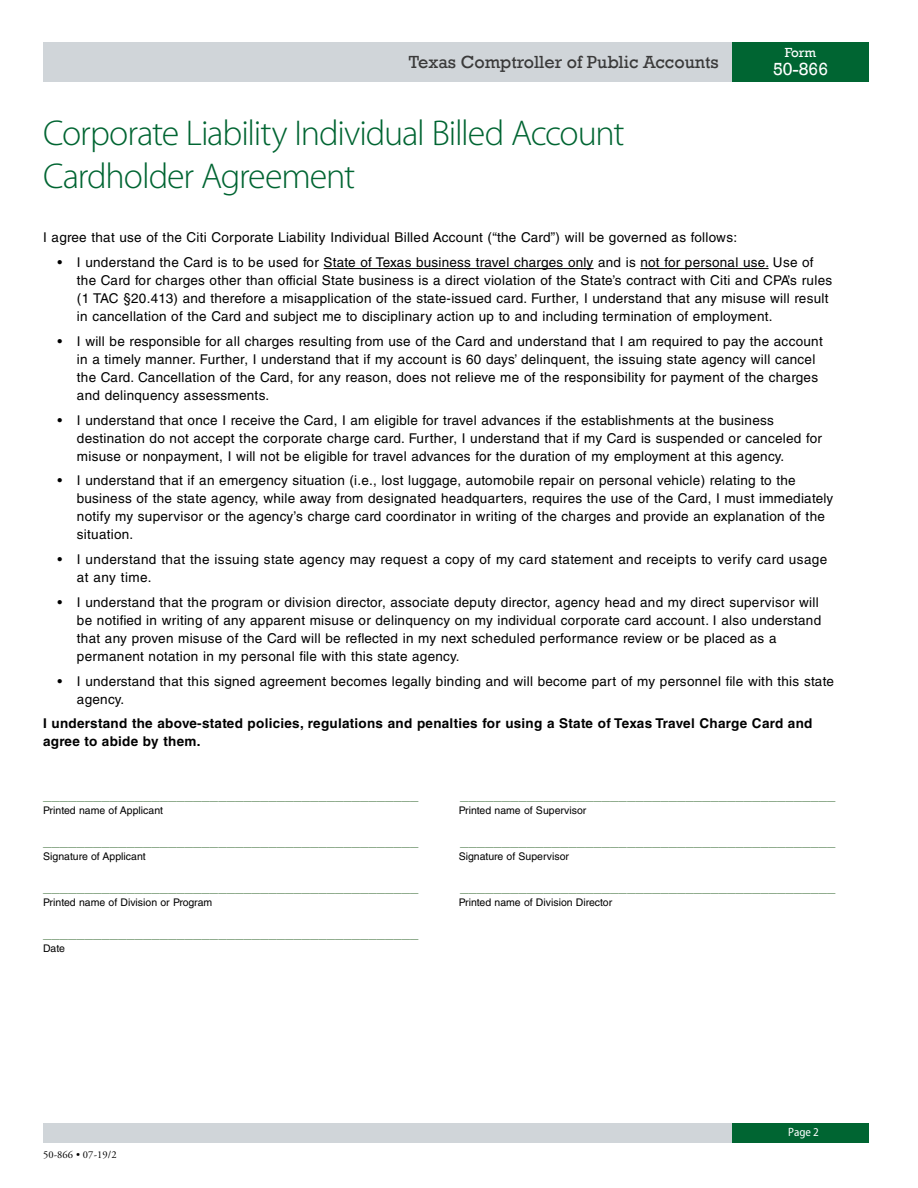
<style>
.page{position:relative;width:918px;height:1188px;background:#fff}
.page>*{position:absolute;margin:0;border:0;box-sizing:border-box;transform-origin:0 0}
.t1{font:300 36px/43.2px "Myriad Pro";letter-spacing:-.035em;color:#006532}
.t2{font:18px "Rockwell";color:#3a3a3a}
.t3{font:18px "Rockwell";color:#fff}
.t4{font:15px "Helvetica LT Std";color:#70946d}
.t5{font:13.5px/18px "Helvetica LT Std";letter-spacing:.02em;color:#000}
.t6{font:700 13.5px/18px "Helvetica LT Std";letter-spacing:.02em;color:#000}
.t7{font:13.5px "Rockwell";color:#fff}
.t8{font:semi-condensed 12px "Myriad Pro";color:#fff}
.t9{font:10.5px "Helvetica LT Std";color:#000}
.t10{font:10.5px "Adobe Garamond Pro";letter-spacing:.01em;color:#000}
</style>
<div class="page">
<div style="left:43px;top:42px;width:689px;height:39px;background:#d0d5d9"></div>
<div style="left:732px;top:42px;width:137px;height:39px;background:#006532"></div>
<div style="left:43px;top:1123px;width:689px;height:19px;background:#d0d5d9"></div>
<div style="left:732px;top:1123px;width:137px;height:19px;background:#006532"></div>
<hr style="left:324px;top:268px;width:270px;height:1px;background:#000">
<hr style="left:640px;top:268px;width:129px;height:1px;background:#000">
<h2 class="t2" style="left:409px;top:51px;width:311px">Texas Comptroller of Public Accounts</h2>
<p class="t7" style="left:785px;top:45px;width:33px">Form</p>
<h2 class="t3" style="left:773px;top:59px;width:57px">50-866</h2>
<h2 class="t1" style="left:43px;top:112px;width:583px">Corporate Liability Individual Billed Account<br>Cardholder Agreement</h2>
<p class="t5" style="left:43px;top:229px;width:695px">I agree that use of the Citi Corporate Liability Individual Billed Account (“the Card”) will be governed as follows:</p>
<p class="t5" style="left:77px;top:253px;width:757px;text-indent:-19px">• I understand the Card is to be used for State of Texas business travel charges only and is not for personal use. Use of the Card for charges other than official State business is a direct violation of the State’s contract with Citi and CPA’s rules (1 TAC §20.413) and therefore a misapplication of the state-issued card. Further, I understand that any misuse will result in cancellation of the Card and subject me to disciplinary action up to and including termination of employment.</p>
<p class="t5" style="left:77px;top:332px;width:747px;text-indent:-20px">• I will be responsible for all charges resulting from use of the Card and understand that I am required to pay the account in a timely manner. Further, I understand that if my account is 60 days’ delinquent, the issuing state agency will cancel the Card. Cancellation of the Card, for any reason, does not relieve me of the responsibility for payment of the charges and delinquency assessments.</p>
<p class="t5" style="left:77px;top:411px;width:747px;text-indent:-20px">• I understand that once I receive the Card, I am eligible for travel advances if the establishments at the business destination do not accept the corporate charge card. Further, I understand that if my Card is suspended or canceled for misuse or nonpayment, I will not be eligible for travel advances for the duration of my employment at this agency.</p>
<p class="t5" style="left:77px;top:472px;width:758px;text-indent:-20px">• I understand that if an emergency situation (i.e., lost luggage, automobile repair on personal vehicle) relating to the business of the state agency, while away from designated headquarters, requires the use of the Card, I must immediately notify my supervisor or the agency’s charge card coordinator in writing of the charges and provide an explanation of the situation.</p>
<p class="t5" style="left:77px;top:550px;width:752px;text-indent:-20px">• I understand that the issuing state agency may request a copy of my card statement and receipts to verify card usage at any time.</p>
<p class="t5" style="left:77px;top:593px;width:746px;text-indent:-20px">• I understand that the program or division director, associate deputy director, agency head and my direct supervisor will be notified in writing of any apparent misuse or delinquency on my individual corporate card account. I also understand that any proven misuse of the Card will be reflected in my next scheduled performance review or be placed as a permanent notation in my personal file with this state agency.</p>
<p class="t5" style="left:77px;top:672px;width:759px;text-indent:-20px">• I understand that this signed agreement becomes legally binding and will become part of my personnel file with this state agency.</p>
<p class="t6" style="left:43px;top:715px;width:771px">I understand the above-stated policies, regulations and penalties for using a State of Texas Travel Charge Card and agree to abide by them.</p>
<p class="t4" style="left:43px;top:786px;width:377px">_____________________________________________</p>
<p class="t4" style="left:460px;top:786px;width:377px">_____________________________________________</p>
<p class="t9" style="left:43px;top:804px;width:121px">Printed name of Applicant</p>
<p class="t9" style="left:459px;top:804px;width:129px">Printed name of Supervisor</p>
<p class="t4" style="left:43px;top:832px;width:377px">_____________________________________________</p>
<p class="t4" style="left:460px;top:832px;width:377px">_____________________________________________</p>
<p class="t9" style="left:43px;top:850px;width:104px">Signature of Applicant</p>
<p class="t9" style="left:459px;top:850px;width:112px">Signature of Supervisor</p>
<p class="t4" style="left:43px;top:878px;width:377px">_____________________________________________</p>
<p class="t4" style="left:460px;top:878px;width:377px">_____________________________________________</p>
<p class="t9" style="left:43px;top:896px;width:171px">Printed name of Division or Program</p>
<p class="t9" style="left:459px;top:896px;width:155px">Printed name of Division Director</p>
<p class="t4" style="left:43px;top:924px;width:377px">_____________________________________________</p>
<p class="t9" style="left:43px;top:942px;width:23px">Date</p>
<p class="t10" style="left:43px;top:1149px;width:75px">50-866 • 07-19/2</p>
<p class="t8" style="left:788px;top:1126px;width:32px">Page 2</p>
</div>
